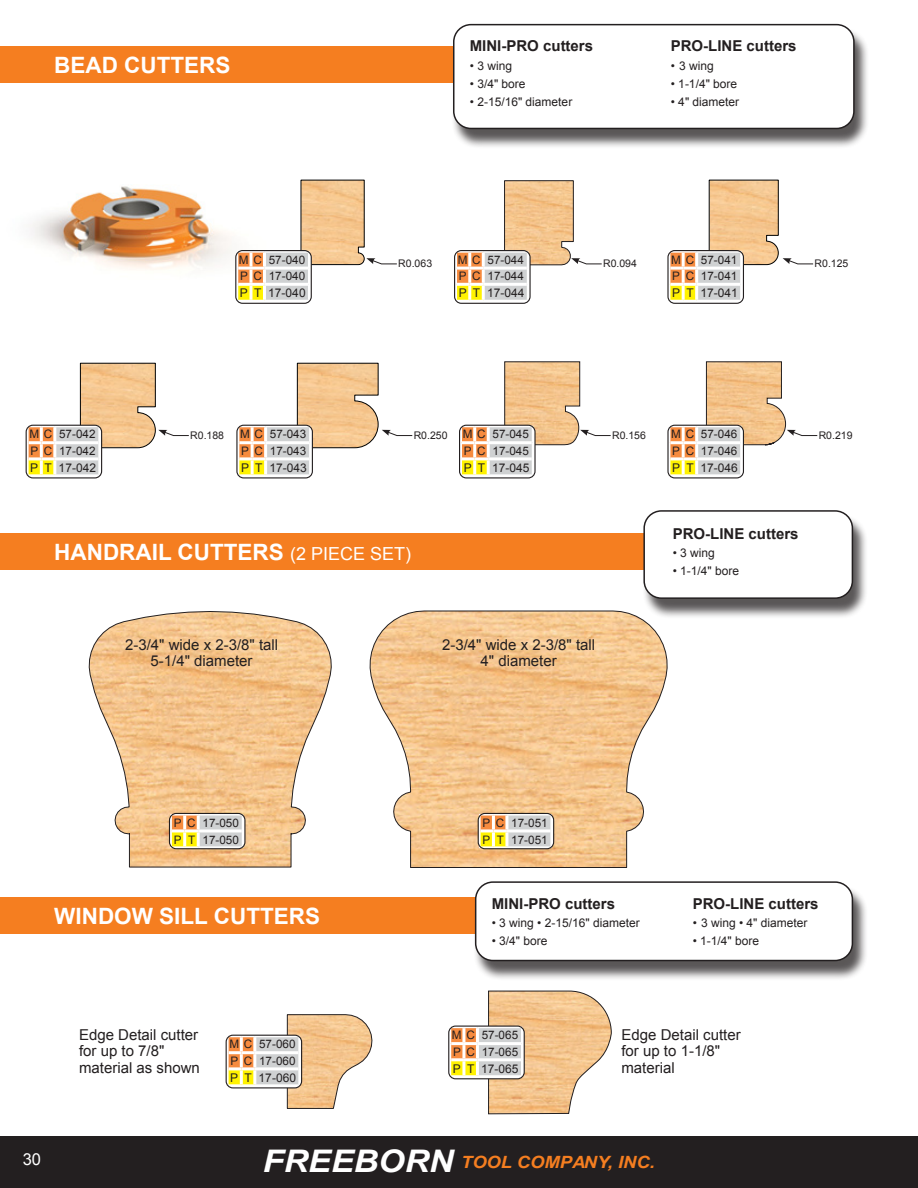
<style>
.page{position:relative;width:918px;height:1188px;background:#fff}
.page>*{position:absolute;margin:0;border:0;box-sizing:border-box;transform-origin:0 0}
.t1{font:700 22.5px "Arial";color:#fff}
.t2{font:italic 700 16.8px "Arial";color:#f57e20;scale:1.09 1}
.t3{font:16.5px "Arial";color:#fff}
.t4{font:15px/16.5px "Arial";color:#231f20}
.t5{font:700 15px "Arial";color:#231f20}
.t6{font:12px "Arial";color:#231f20}
.t7{font:11.7px/16.6px "Arial";color:#231f20}
.t8{font:10.5px "Arial";color:#231f20}
.s1{font-weight:400;font-size:18px}
.s2{font-size:31.2px;color:#fff}
</style>
<div class="page">
<div style="left:0;top:1136px;width:918px;height:52px;background:#231f20"></div>
<img style="left:30px;top:186px;width:209px;height:116px">
<div style="left:0;top:46px;width:850px;height:37px;background:#f57e20"></div>
<div style="left:0;top:534px;width:794px;height:36px;background:#f57e20"></div>
<div style="left:0;top:898px;width:794px;height:36px;background:#f57e20"></div>
<div style="left:451px;top:27px;width:418px;height:122px;background:#231f20;opacity:.75"></div>
<div style="left:454px;top:25px;width:400px;height:103px;background:#fff;border-radius:17px"></div>
<div style="left:453px;top:24px;width:402px;height:105px;border:2px solid #231f20;border-radius:17px"></div>
<div style="left:473px;top:885px;width:395px;height:96px;background:#231f20;opacity:.75"></div>
<div style="left:476px;top:882px;width:376px;height:79px;background:#fff;border-radius:17px"></div>
<div style="left:475px;top:881px;width:378px;height:80px;border:2px solid #231f20;border-radius:17px"></div>
<div style="left:642px;top:514px;width:226px;height:105px;background:#231f20;opacity:.75"></div>
<div style="left:644px;top:511px;width:208px;height:87px;background:#fff;border-radius:17px"></div>
<div style="left:643px;top:510px;width:210px;height:89px;border:2px solid #231f20;border-radius:17px"></div>
<svg style="left:237px;top:179px;width:160px;height:122px"></svg>
<hr style="left:264px;top:300px;width:46px;height:1px;background:#fff">
<div style="left:235px;top:250px;width:77px;height:54px;border:1px solid #231f20;border-radius:7px"></div>
<svg style="left:456px;top:180px;width:146px;height:121px"></svg>
<hr style="left:483px;top:300px;width:45px;height:1px;background:#fff">
<div style="left:454px;top:250px;width:77px;height:54px;border:1px solid #231f20;border-radius:7px"></div>
<svg style="left:669px;top:179px;width:145px;height:122px"></svg>
<hr style="left:697px;top:300px;width:45px;height:1px;background:#fff">
<div style="left:667px;top:250px;width:77px;height:54px;border:1px solid #231f20;border-radius:7px"></div>
<svg style="left:669px;top:361px;width:149px;height:115px"></svg>
<hr style="left:697px;top:474px;width:45px;height:2px;background:#fff">
<div style="left:667px;top:425px;width:77px;height:53px;border:1px solid #231f20;border-radius:7px"></div>
<svg style="left:460px;top:361px;width:151px;height:115px"></svg>
<hr style="left:488px;top:474px;width:45px;height:2px;background:#fff">
<div style="left:459px;top:425px;width:77px;height:53px;border:1px solid #231f20;border-radius:7px"></div>
<svg style="left:238px;top:362px;width:175px;height:114px"></svg>
<hr style="left:266px;top:474px;width:45px;height:2px;background:#fff">
<div style="left:236px;top:425px;width:77px;height:53px;border:1px solid #231f20;border-radius:7px"></div>
<svg style="left:27px;top:362px;width:162px;height:114px"></svg>
<hr style="left:55px;top:474px;width:45px;height:2px;background:#fff">
<div style="left:26px;top:425px;width:76px;height:53px;border:1px solid #231f20;border-radius:7px"></div>
<svg style="left:89px;top:611px;width:243px;height:256px"></svg>
<svg style="left:370px;top:611px;width:297px;height:257px"></svg>
<div style="left:507px;top:815px;width:44px;height:16px;background:#cfd1d2"></div>
<div style="left:507px;top:831px;width:44px;height:16px;background:#cfd1d2"></div>
<hr style="left:507px;top:829px;width:43px;height:3px;background:#fff">
<hr style="left:507px;top:814px;width:45px;height:2px;background:#fff">
<svg style="left:550px;top:816px;width:2px;height:30px"></svg>
<svg style="left:479px;top:814px;width:29px;height:34px"></svg>
<hr style="left:507px;top:846px;width:45px;height:2px;background:#fff">
<div style="left:478px;top:813px;width:76px;height:36px;border:1px solid #231f20;border-radius:7px"></div>
<div style="left:198px;top:815px;width:45px;height:16px;background:#cfd1d2"></div>
<div style="left:198px;top:831px;width:45px;height:16px;background:#cfd1d2"></div>
<hr style="left:198px;top:829px;width:44px;height:3px;background:#fff">
<hr style="left:198px;top:814px;width:45px;height:2px;background:#fff">
<svg style="left:242px;top:816px;width:1px;height:30px"></svg>
<svg style="left:170px;top:814px;width:30px;height:34px"></svg>
<hr style="left:198px;top:846px;width:45px;height:2px;background:#fff">
<div style="left:169px;top:813px;width:77px;height:36px;border:1px solid #231f20;border-radius:7px"></div>
<svg style="left:227px;top:1014px;width:145px;height:95px"></svg>
<hr style="left:255px;top:1084px;width:45px;height:2px;background:#fff">
<div style="left:226px;top:1035px;width:76px;height:53px;border:1px solid #231f20;border-radius:7px"></div>
<hr style="left:917px;top:46px;width:1px;height:37px;background:#f57e20">
<hr style="left:917px;top:409px;width:1px;height:37px;background:#f57e20">
<hr style="left:917px;top:721px;width:1px;height:36px;background:#f57e20">
<svg style="left:450px;top:990px;width:162px;height:125px"></svg>
<hr style="left:477px;top:1075px;width:45px;height:2px;background:#fff">
<div style="left:448px;top:1026px;width:77px;height:53px;border:1px solid #231f20;border-radius:7px"></div>
<h1 class="t1" style="left:54px;top:50px;width:178px">BEAD CUTTERS</h1>
<p class="t7" style="left:239px;top:252px;width:68px">M C 57-040<br>P C 17-040</p>
<p class="t6" style="left:240px;top:285px;width:67px">P T 17-040</p>
<p class="t5" style="left:470px;top:36px;width:125px">MINI-PRO cutters</p>
<p class="t6" style="left:470px;top:57px;width:44px">• 3 wing</p>
<p class="t6" style="left:470px;top:76px;width:57px">• 3/4" bore</p>
<p class="t6" style="left:470px;top:94px;width:104px">• 2-15/16" diameter</p>
<p class="t5" style="left:671px;top:36px;width:127px">PRO-LINE cutters</p>
<p class="t6" style="left:671px;top:57px;width:45px">• 3 wing</p>
<p class="t6" style="left:671px;top:76px;width:68px">• 1-1/4" bore</p>
<p class="t6" style="left:671px;top:94px;width:70px">• 4" diameter</p>
<p class="t7" style="left:458px;top:252px;width:68px">M C 57-044<br>P C 17-044</p>
<p class="t6" style="left:459px;top:285px;width:67px">P T 17-044</p>
<p class="t8" style="left:398px;top:257px;width:35px">R0.063</p>
<p class="t8" style="left:603px;top:257px;width:35px">R0.094</p>
<p class="t7" style="left:671px;top:252px;width:68px">M C 57-041<br>P C 17-041</p>
<p class="t6" style="left:672px;top:285px;width:67px">P T 17-041</p>
<p class="t8" style="left:815px;top:257px;width:35px">R0.125</p>
<p class="t7" style="left:29px;top:426px;width:68px">M C 57-042<br>P C 17-042</p>
<p class="t6" style="left:30px;top:460px;width:67px">P T 17-042</p>
<p class="t7" style="left:240px;top:426px;width:68px">M C 57-043<br>P C 17-043</p>
<p class="t6" style="left:241px;top:460px;width:67px">P T 17-043</p>
<p class="t7" style="left:463px;top:426px;width:68px">M C 57-045<br>P C 17-045</p>
<p class="t6" style="left:464px;top:460px;width:67px">P T 17-045</p>
<p class="t7" style="left:671px;top:426px;width:68px">M C 57-046<br>P C 17-046</p>
<p class="t6" style="left:672px;top:460px;width:67px">P T 17-046</p>
<p class="t8" style="left:190px;top:428px;width:35px">R0.188</p>
<p class="t8" style="left:414px;top:428px;width:35px">R0.250</p>
<p class="t8" style="left:612px;top:428px;width:35px">R0.156</p>
<p class="t8" style="left:819px;top:428px;width:35px">R0.219</p>
<h1 class="t1" style="left:54px;top:537px;width:358px">HANDRAIL CUTTERS <span class="s1">(2 PIECE SET)</span></h1>
<p class="t4" style="left:125px;top:636px;width:155px;text-align:center">2-3/4" wide x 2-3/8" tall<br>5-1/4" diameter</p>
<p class="t4" style="left:442px;top:636px;width:155px;text-align:center">2-3/4" wide x 2-3/8" tall<br>4" diameter</p>
<p class="t5" style="left:673px;top:524px;width:127px">PRO-LINE cutters</p>
<p class="t6" style="left:673px;top:545px;width:44px">• 3 wing</p>
<p class="t6" style="left:673px;top:563px;width:68px">• 1-1/4" bore</p>
<p class="t7" style="left:174px;top:814px;width:67px">P C 17-050<br>P T 17-050</p>
<h1 class="t1" style="left:54px;top:901px;width:267px">WINDOW SILL CUTTERS</h1>
<p class="t4" style="left:79px;top:1026px;width:122px">Edge Detail cutter for up to 7/8" material as shown</p>
<p class="t7" style="left:229px;top:1036px;width:68px">M C 57-060<br>P C 17-060</p>
<p class="t6" style="left:230px;top:1070px;width:67px">P T 17-060</p>
<p class="t7" style="left:482px;top:814px;width:67px">P C 17-051<br>P T 17-051</p>
<p class="t5" style="left:492px;top:894px;width:125px">MINI-PRO cutters</p>
<p class="t6" style="left:492px;top:915px;width:150px">• 3 wing • 2-15/16" diameter</p>
<p class="t6" style="left:492px;top:933px;width:57px">• 3/4" bore</p>
<p class="t5" style="left:693px;top:894px;width:127px">PRO-LINE cutters</p>
<p class="t6" style="left:693px;top:915px;width:116px">• 3 wing • 4" diameter</p>
<p class="t6" style="left:693px;top:933px;width:68px">• 1-1/4" bore</p>
<p class="t7" style="left:452px;top:1027px;width:68px">M C 57-065<br>P C 17-065</p>
<p class="t6" style="left:453px;top:1061px;width:67px">P T 17-065</p>
<p class="t4" style="left:621px;top:1026px;width:121px">Edge Detail cutter for up to 1-1/8" material</p>
<h3 class="t3" style="left:23px;top:1149px;width:20px">30</h3>
<h2 class="t2" style="left:263px;top:1151px;width:361px"><span class="s2">FREEBORN</span> TOOL COMPANY, INC.</h2>
</div>
